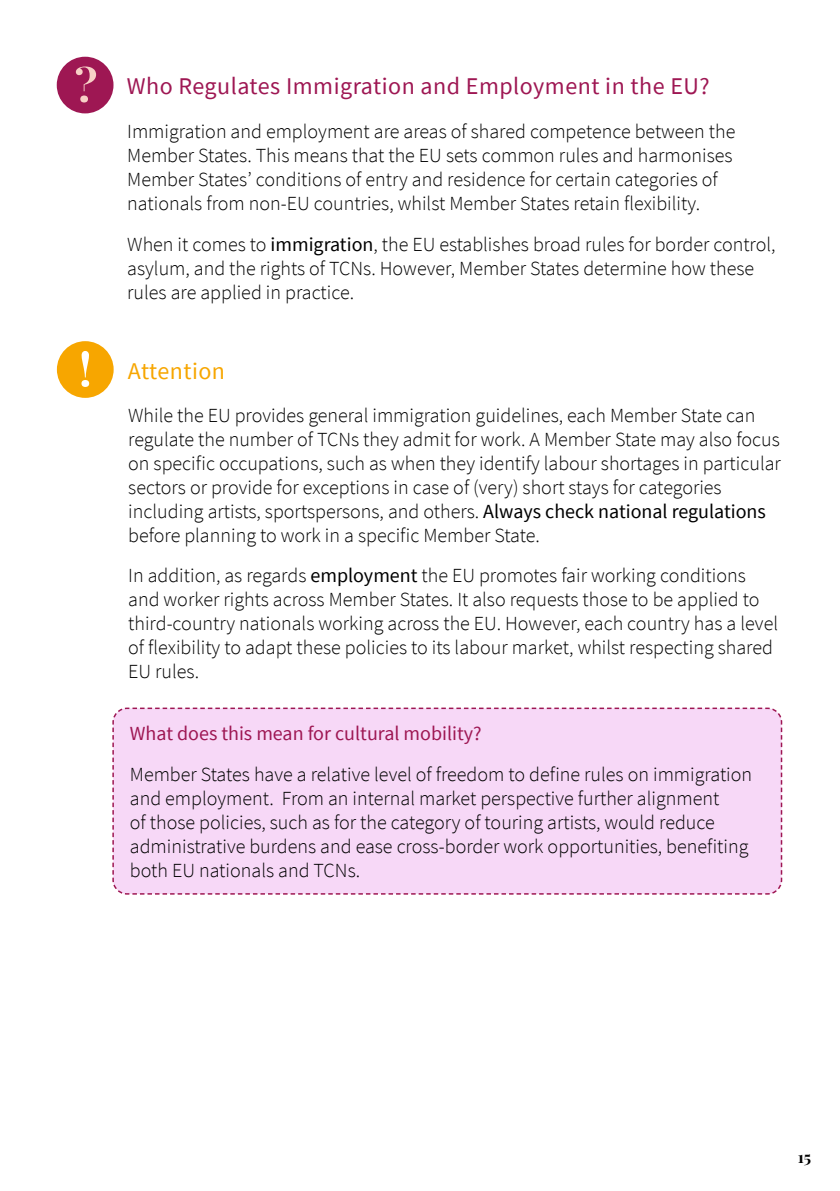
<style>
.page{position:relative;width:840px;height:1191px;background:#fff}
.page>*{position:absolute;margin:0;border:0;box-sizing:border-box;transform-origin:0 0}
.t1{font:24px "Source Sans Pro";letter-spacing:.02em;color:#9e1753}
.t2{font:24px "Source Sans Pro";letter-spacing:.02em;color:#f7a600}
.t3{font:300 20px/24px "Source Sans Pro";color:#000}
.t4{font:20px "Source Sans Pro";color:#9e1753}
.t5{font:700 16px "Playfair Display";color:#000}
.s1{font-weight:400}
</style>
<div class="page">
<div style="left:57px;top:57px;width:56px;height:56px;background:#9e1753;border-radius:50%"></div>
<svg style="left:76px;top:66px;width:20px;height:36px"></svg>
<div style="left:57px;top:341px;width:57px;height:57px;background:#f7a600;border-radius:50%"></div>
<svg style="left:81px;top:351px;width:8px;height:36px"></svg>
<div style="left:112px;top:707px;width:670px;height:188px;background:#f7d8f7"></div>
<p class="t1" style="left:127px;top:71px;width:584px">Who Regulates Immigration and Employment in the EU?</p>
<p class="t3" style="left:127px;top:119px;width:609px">Immigration and employment are areas of shared competence between the Member States. This means that the EU sets common rules and harmonises Member States’ conditions of entry and residence for certain categories of nationals from non-EU countries, whilst Member States retain flexibility.</p>
<p class="t3" style="left:127px;top:232px;width:649px">When it comes to <span class="s1">immigration</span>, the EU establishes broad rules for border control, asylum, and the rights of TCNs. However, Member States determine how these rules are applied in practice.</p>
<p class="t2" style="left:128px;top:355px;width:99px">Attention</p>
<p class="t3" style="left:128px;top:403px;width:653px">While the EU provides general immigration guidelines, each Member State can regulate the number of TCNs they admit for work. A Member State may also focus on specific occupations, such as when they identify labour shortages in particular sectors or provide for exceptions in case of (very) short stays for categories including artists, sportspersons, and others. <span class="s1">Always check national regulations </span>before planning to work in a specific Member State.</p>
<p class="t3" style="left:128px;top:563px;width:651px">In addition, as regards <span class="s1">employment</span> the EU promotes fair working conditions and worker rights across Member States. It also requests those to be applied to third-country nationals working across the EU. However, each country has a level of flexibility to adapt these policies to its labour market, whilst respecting shared EU rules.</p>
<p class="t4" style="left:130px;top:720px;width:353px">What does this mean for cultural mobility?</p>
<p class="t3" style="left:130px;top:762px;width:623px">Member States have a relative level of freedom to define rules on immigration and employment. From an internal market perspective further alignment<br>of those policies, such as for the category of touring artists, would reduce administrative burdens and ease cross-border work opportunities, benefiting both EU nationals and TCNs.</p>
<p class="t5" style="left:797px;top:1146px;width:15px">15</p>
</div>
